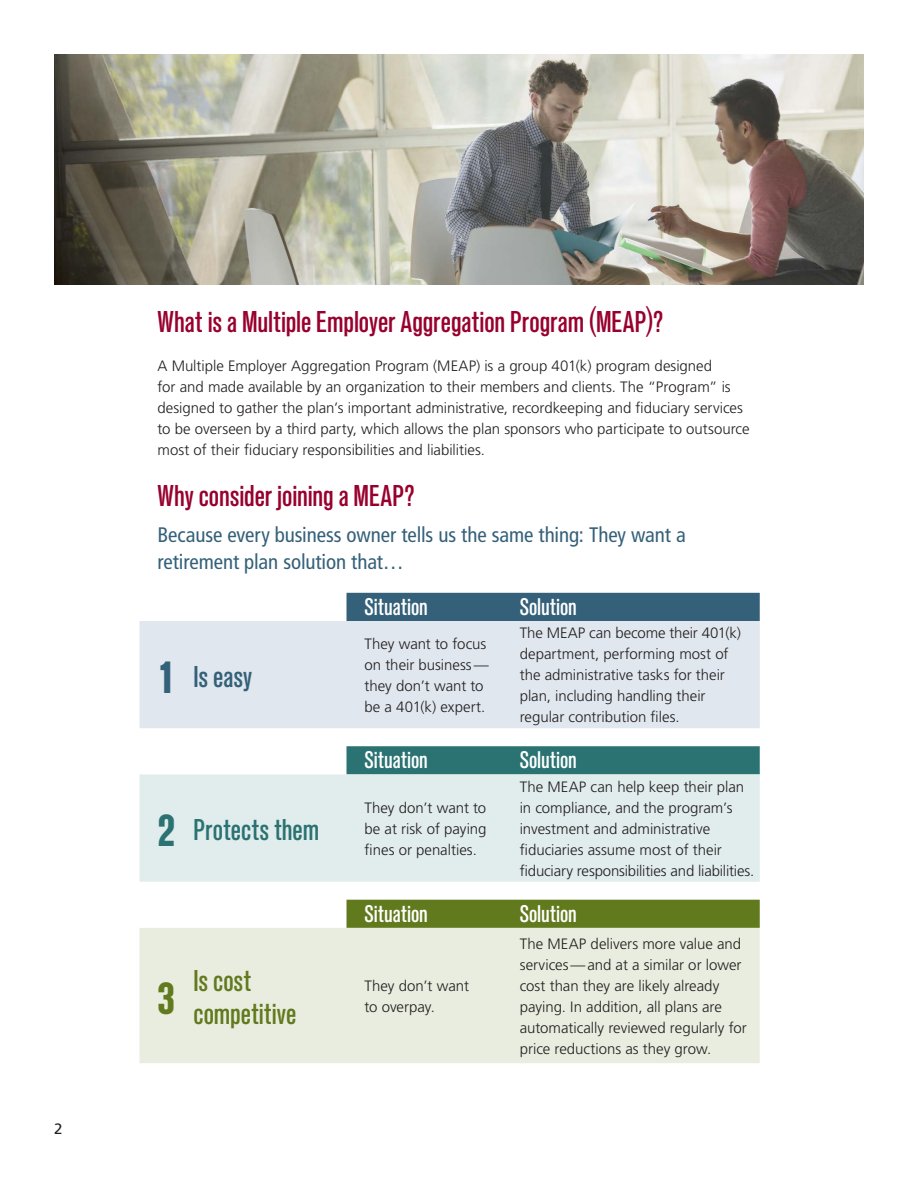
<style>
.page{position:relative;width:918px;height:1188px;background:#fff}
.page>*{position:absolute;margin:0;border:0;box-sizing:border-box;transform-origin:0 0}
.Subhead_2_Standard_M{font:700 condensed 45px "Standard CT";color:#346079}
.Subhead_2_Standard_M-2{font:700 condensed 45px "Standard CT";color:#2b7272}
.Subhead_2_Standard_M-3{font:700 condensed 45px "Standard CT";color:#627a1e}
.Subhead_1_Standard_M{font:500 condensed 30px "Standard CT";letter-spacing:-.005em;color:#98012d}
.Subhead_1_Standard_M-2{font:500 condensed 30px/33px "Standard CT";color:#627a1e}
.Subhead_1_Standard_M-3{font:500 condensed 30px "Standard CT";color:#2b7272}
.Subhead_1_Standard_M-4{font:500 condensed 30px "Standard CT";color:#346079}
.Subhead_2_Standard_M-4{font:500 condensed 24px "Standard CT";color:#fff}
.Subhead_2_Standard_M-5{font:condensed 21px/27px "Frutiger LT Std";letter-spacing:-.005em;color:#346079}
.Body_Main{font:300 15px/21px "Frutiger LT Std";letter-spacing:-.005em;color:#231f20}
.Subhead_1_Standard_M-5{font:300 15px/21px "Frutiger LT Std";color:#231f20}
.t1{font:15px "Frutiger LT Std";color:#231f20}
</style>
<div class="page">
<div style="left:346px;top:593px;width:414px;height:28px;background:#346079"></div>
<div style="left:140px;top:621px;width:620px;height:107px;background:#e0e7ee"></div>
<div style="left:346px;top:746px;width:414px;height:28px;background:#2b7272"></div>
<div style="left:140px;top:774px;width:620px;height:108px;background:#e1ecec"></div>
<div style="left:346px;top:900px;width:414px;height:28px;background:#627a1e"></div>
<div style="left:140px;top:928px;width:620px;height:135px;background:#e9ede0"></div>
<img style="left:54px;top:54px;width:810px;height:230px">
<p class="t1" style="left:54px;top:1120px;width:10px">2</p>
<p class="Subhead_1_Standard_M" style="left:158px;top:304px;width:507px">What is a Multiple Employer Aggregation Program (MEAP)?</p>
<p class="Subhead_1_Standard_M-5" style="left:158px;top:355px;width:594px">A Multiple Employer Aggregation Program (MEAP) is a group 401(k) program designed<br>for and made available by an organization to their members and clients. The “Program” is designed to gather the plan’s important administrative, recordkeeping and fiduciary services to be overseen by a third party, which allows the plan sponsors who participate to outsource most of their fiduciary responsibilities and liabilities.</p>
<p class="Subhead_1_Standard_M" style="left:158px;top:478px;width:259px">Why consider joining a MEAP?</p>
<p class="Subhead_2_Standard_M-5" style="left:158px;top:521px;width:530px">Because every business owner tells us the same thing: They want a retirement plan solution that…</p>
<p class="Subhead_2_Standard_M-4" style="left:364px;top:593px;width:65px">Situation</p>
<p class="Subhead_2_Standard_M-4" style="left:520px;top:593px;width:59px">Solution</p>
<p class="Subhead_2_Standard_M" style="left:159px;top:652px;width:17px">1</p>
<p class="Subhead_1_Standard_M-4" style="left:194px;top:659px;width:60px">Is easy</p>
<p class="Subhead_2_Standard_M-2" style="left:157px;top:805px;width:20px">2</p>
<p class="Subhead_1_Standard_M-3" style="left:194px;top:812px;width:127px">Protects them</p>
<p class="Body_Main" style="left:364px;top:633px;width:126px">They want to focus on their business— they don’t want to be a 401(k) expert.</p>
<p class="Body_Main" style="left:520px;top:623px;width:223px">The MEAP can become their 401(k) department, performing most of the administrative tasks for their plan, including handling their regular contribution files.</p>
<p class="Subhead_2_Standard_M-4" style="left:364px;top:746px;width:65px">Situation</p>
<p class="Subhead_2_Standard_M-4" style="left:520px;top:746px;width:59px">Solution</p>
<p class="Body_Main" style="left:364px;top:797px;width:124px;text-align:justify">They don’t want to be at risk of paying fines or penalties.</p>
<p class="Body_Main" style="left:520px;top:776px;width:236px">The MEAP can help keep their plan in compliance, and the program’s investment and administrative fiduciaries assume most of their fiduciary responsibilities and liabilities.</p>
<p class="Subhead_2_Standard_M-4" style="left:364px;top:900px;width:65px">Situation</p>
<p class="Subhead_2_Standard_M-4" style="left:520px;top:900px;width:59px">Solution</p>
<p class="Subhead_2_Standard_M-3" style="left:157px;top:973px;width:21px">3</p>
<p class="Subhead_1_Standard_M-2" style="left:194px;top:965px;width:104px">Is cost competitive</p>
<p class="Body_Main" style="left:364px;top:975px;width:106px">They don’t want to overpay.</p>
<p class="Body_Main" style="left:520px;top:933px;width:229px">The MEAP delivers more value and services—and at a similar or lower cost than they are likely already paying. In addition, all plans are automatically reviewed regularly for price reductions as they grow.</p>
</div>
